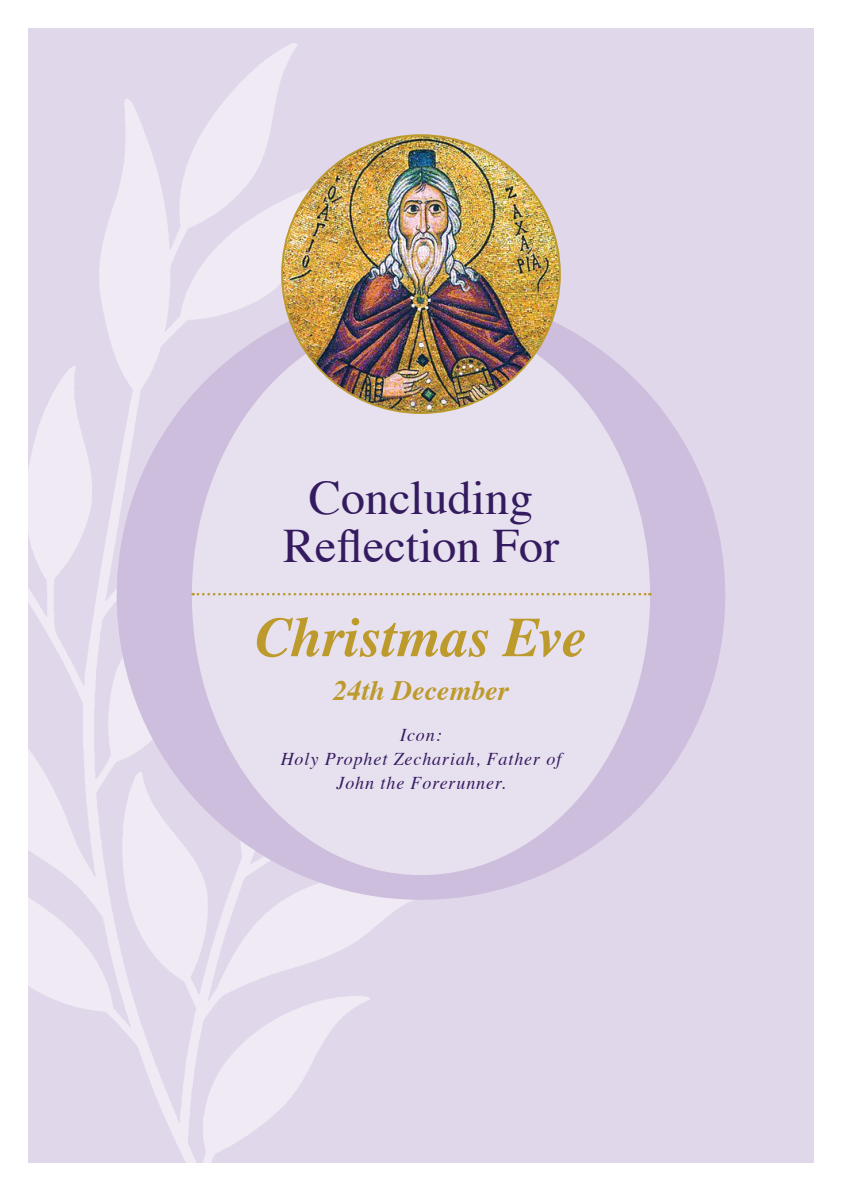
<style>
.page{position:relative;width:842px;height:1191px;background:#fff}
.page>*{position:absolute;margin:0;border:0;box-sizing:border-box;transform-origin:0 0}
.t1{font:italic 700 56px "Times";color:#bd9a2c}
.t2{font:48px/48px "Times";color:#341b5f;text-align:center}
.t3{font:italic 700 28px "Times";color:#bd9a2c}
.t4{font:italic 18px/24px "Times";letter-spacing:.05em;color:#341b5f;text-align:center}
</style>
<div class="page">
<div style="left:28px;top:28px;width:786px;height:1134px;background:#e0d7ea"></div>
<img style="left:28px;top:43px;width:555px;height:1119px">
<div style="left:117px;top:291px;width:608px;height:609px;background:#ccbedc;border-radius:50%"></div>
<div style="left:192px;top:316px;width:458px;height:559px;background:#e7e0ef;border-radius:50%"></div>
<svg style="left:193px;top:593px;width:457px;height:2px"></svg>
<img style="left:282px;top:135px;width:278px;height:278px;border-radius:139px">
<h2 class="t2" style="left:283px;top:470px;width:278px">Concluding<br>Reflection For</h2>
<h1 class="t1" style="left:256px;top:585px;width:332px">Christmas Eve</h1>
<h3 class="t3" style="left:333px;top:664px;width:176px">24th December</h3>
<p class="t4" style="left:281px;top:722px;width:282px">Icon:<br>Holy Prophet Zechariah, Father of<br>John the Forerunner.</p>
</div>
